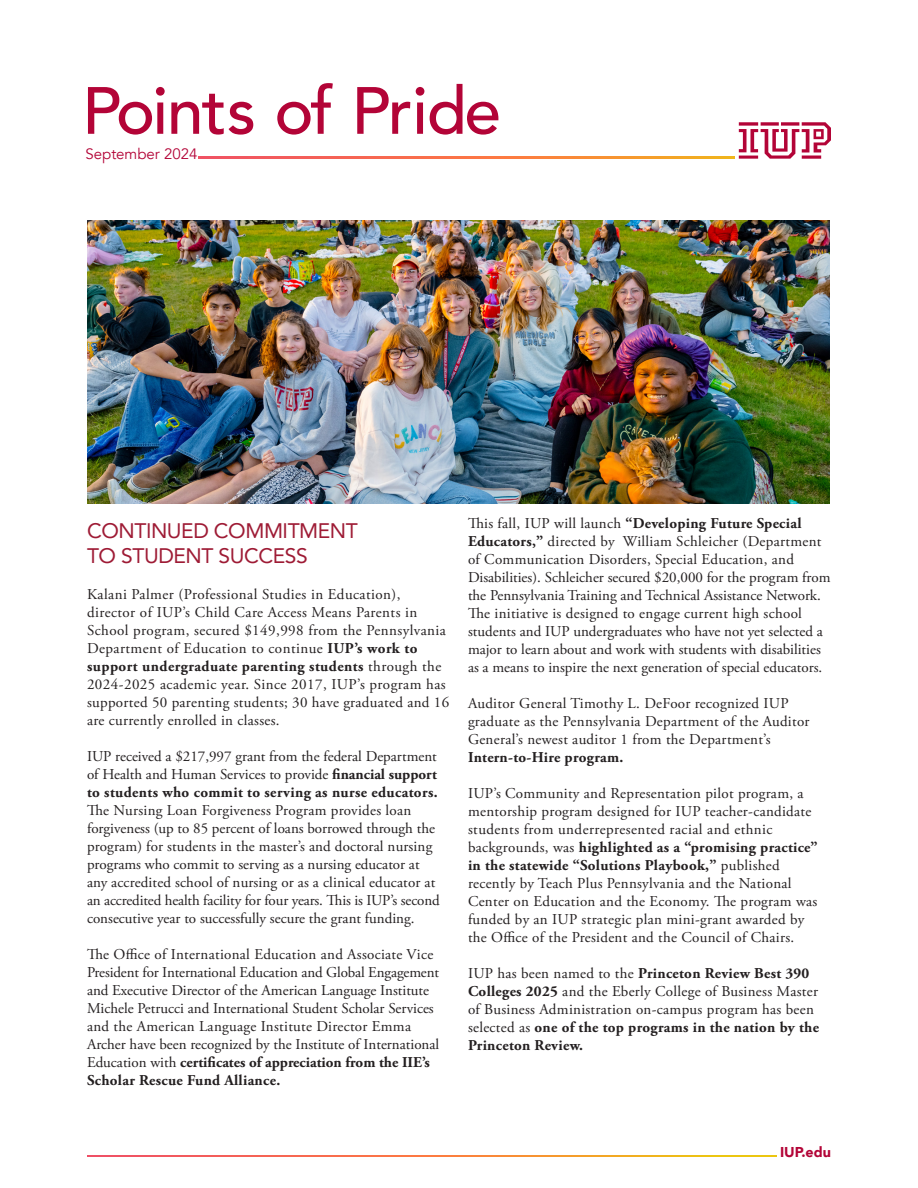
<style>
.page{position:relative;width:918px;height:1188px;background:#fff}
.page>*{position:absolute;margin:0;border:0;box-sizing:border-box;transform-origin:0 0}
.t1{font:500 66px "Avenir";letter-spacing:-.03em;color:#b30437}
.Paragraph_Style_3{font:21px/25.2px "Avenir";letter-spacing:-.02em;color:#9e1b35}
.t2{font:15px/18px "Adobe Garamond Pro";color:#231f20}
.t3{font:15px/18px "Adobe Garamond Pro";letter-spacing:.02em;color:#231f20}
.t4{font:15px "Avenir";color:#b30437}
.t5{font:900 14.25px "Avenir";color:#b30437}
.s1{font-weight:700}
</style>
<div class="page">
<svg style="left:739px;top:122px;width:92px;height:37px"></svg>
<svg style="left:198px;top:157px;width:537px;height:2px"></svg>
<svg style="left:87px;top:1155px;width:690px;height:2px"></svg>
<img style="left:87px;top:221px;width:742px;height:282px">
<h1 class="t1" style="left:82px;top:54px;width:421px">Points of Pride</h1>
<p class="t4" style="left:86px;top:145px;width:113px">September 2024</p>
<p class="Paragraph_Style_3" style="left:87px;top:517px;width:272px">CONTINUED COMMITMENT<br>TO STUDENT SUCCESS</p>
<p class="t3" style="left:87px;top:586px;width:364px">Kalani Palmer (Professional Studies in Education), director of IUP’s Child Care Access Means Parents in School program, secured $149,998 from the Pennsylvania Department of Education to continue <span class="s1">IUP’s work to support undergraduate parenting students</span> through the 2024-2025 academic year. Since 2017, IUP’s program has supported 50 parenting students; 30 have graduated and 16 are currently enrolled in classes.</p>
<p class="t2" style="left:87px;top:748px;width:354px">IUP received a $217,997 grant from the federal Department of Health and Human Services to provide <span class="s1">financial support to students who commit to serving as nurse educators.<br></span>The Nursing Loan Forgiveness Program provides loan forgiveness (up to 85 percent of loans borrowed through the program) for students in the master’s and doctoral nursing programs who commit to serving as a nursing educator at any accredited school of nursing or as a clinical educator at an accredited health facility for four years. This is IUP’s second consecutive year to successfully secure the grant funding.</p>
<p class="t2" style="left:87px;top:946px;width:354px">The Office of International Education and Associate Vice President for International Education and Global Engagement and Executive Director of the American Language Institute Michele Petrucci and International Student Scholar Services and the American Language Institute Director Emma Archer have been recognized by the Institute of International Education with <span class="s1">certificates of appreciation from the IIE’s Scholar Rescue Fund Alliance.</span></p>
<p class="t2" style="left:468px;top:514px;width:364px">This fall, IUP will launch <span class="s1">“Developing Future Special Educators,”</span> directed by William Schleicher (Department of Communication Disorders, Special Education, and Disabilities). Schleicher secured $20,000 for the program from the Pennsylvania Training and Technical Assistance Network.<br>The initiative is designed to engage current high school students and IUP undergraduates who have not yet selected a major to learn about and work with students with disabilities as a means to inspire the next generation of special educators.</p>
<p class="t3" style="left:468px;top:694px;width:343px">Auditor General Timothy L. DeFoor recognized IUP graduate as the Pennsylvania Department of the Auditor General’s newest auditor 1 from the Department’s <span class="s1">Intern-to-Hire program.</span></p>
<p class="t3" style="left:468px;top:784px;width:351px">IUP’s Community and Representation pilot program, a mentorship program designed for IUP teacher-candidate students from underrepresented racial and ethnic backgrounds, was <span class="s1">highlighted as a “promising practice” in the statewide “Solutions Playbook,”</span> published recently by Teach Plus Pennsylvania and the National Center on Education and the Economy. The program was funded by an IUP strategic plan mini-grant awarded by the Office of the President and the Council of Chairs.</p>
<p class="t3" style="left:468px;top:964px;width:353px">IUP has been named to the <span class="s1">Princeton Review Best 390<br>Colleges 2025</span> and the Eberly College of Business Master of Business Administration on-campus program has been selected as <span class="s1">one of the top programs in the nation by the Princeton Review.</span></p>
<p class="t5" style="left:780px;top:1140px;width:52px">IUP.edu</p>
</div>
